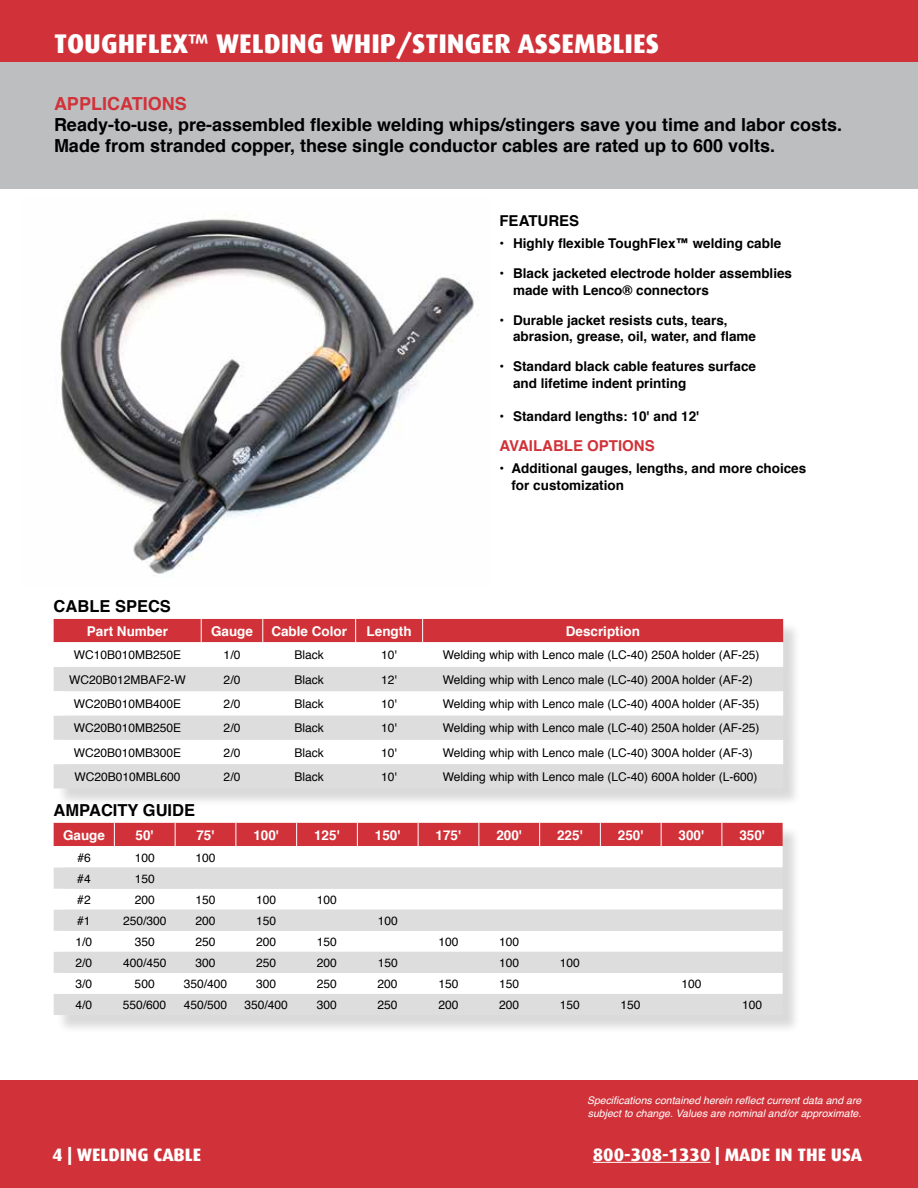
<style>
.page{position:relative;width:918px;height:1188px;background:#fff}
.page>*{position:absolute;margin:0;border:0;box-sizing:border-box;transform-origin:0 0}
.t1{font:800 27px "Dax";color:#fff}
.t2{font:700 18px/21px "Helvetica";color:#000}
.t3{font:800 18px "Dax";color:#fff}
.t4{font:700 18px "Helvetica";color:#d13239}
.t5{font:700 16.5px "Helvetica";color:#000}
.t6{font:700 15px "Helvetica";color:#d13239}
.t7{font:700 15px "Helvetica";color:#000}
.t8{font:700 13.5px/16.5px "Helvetica";color:#000}
.t9{font:700 13.5px "Helvetica";color:#fff}
.t10{font:12px "Helvetica";color:#000}
.t11{font:italic 10.5px/12.6px "Helvetica";color:#fff}
</style>
<div class="page">
<div style="left:0;top:51px;width:918px;height:138px;background:#bcbec0"></div>
<div style="left:0;top:0;width:918px;height:62px;background:#d13239"></div>
<div style="left:0;top:1080px;width:918px;height:108px;background:#d13239"></div>
<hr style="left:593px;top:1162px;width:118px;height:1px;background:#fff">
<img style="left:60px;top:214px;width:419px;height:362px">
<div style="left:56px;top:621px;width:746px;height:186px;background:#000;opacity:.15"></div>
<div style="left:54px;top:667px;width:729px;height:121px;background:#ddd"></div>
<svg style="left:54px;top:691px;width:729px;height:73px"></svg>
<svg style="left:54px;top:619px;width:729px;height:48px"></svg>
<hr style="left:54px;top:642px;width:147px;height:1px;background:#fff">
<hr style="left:201px;top:642px;width:62px;height:1px;background:#fff">
<hr style="left:263px;top:642px;width:93px;height:1px;background:#fff">
<hr style="left:356px;top:642px;width:67px;height:1px;background:#fff">
<hr style="left:423px;top:642px;width:360px;height:1px;background:#fff">
<div style="left:56px;top:825px;width:746px;height:209px;background:#000;opacity:.15"></div>
<svg style="left:54px;top:847px;width:729px;height:21px"></svg>
<svg style="left:54px;top:868px;width:729px;height:147px;fill:#ddd"></svg>
<svg style="left:54px;top:823px;width:729px;height:24px"></svg>
<h1 class="t1" style="left:54px;top:28px;width:607px">TOUGHFLEX™ WELDING WHIP/STINGER ASSEMBLIES</h1>
<h2 class="t4" style="left:54px;top:89px;width:134px">APPLICATIONS</h2>
<h2 class="t2" style="left:54px;top:114px;width:790px">Ready-to-use, pre-assembled flexible welding whips/stingers save you time and labor costs.<br>Made from stranded copper, these single conductor cables are rated up to 600 volts.</h2>
<h3 class="t5" style="left:54px;top:593px;width:119px">CABLE SPECS</h3>
<p class="t7" style="left:500px;top:208px;width:81px">FEATURES</p>
<p class="t8" style="left:500px;top:235px;width:283px">• Highly flexible ToughFlex™ welding cable</p>
<p class="t8" style="left:513px;top:265px;width:281px;text-indent:-14px">• Black jacketed electrode holder assemblies made with Lenco® connectors</p>
<p class="t8" style="left:513px;top:312px;width:245px;text-indent:-14px">• Durable jacket resists cuts, tears, abrasion, grease, oil, water, and flame</p>
<p class="t8" style="left:513px;top:358px;width:245px;text-indent:-14px">• Standard black cable features surface and lifetime indent printing</p>
<p class="t8" style="left:500px;top:408px;width:201px">• Standard lengths: 10' and 12'</p>
<p class="t6" style="left:500px;top:433px;width:157px">AVAILABLE OPTIONS</p>
<p class="t8" style="left:512px;top:460px;width:296px;text-indent:-12px">• Additional gauges, lengths, and more choices for customization</p>
<p class="t9" style="left:87px;top:620px;width:83px">Part Number</p>
<p class="t9" style="left:211px;top:620px;width:44px">Gauge</p>
<p class="t9" style="left:271px;top:620px;width:77px">Cable Color</p>
<p class="t9" style="left:367px;top:620px;width:46px">Length</p>
<p class="t9" style="left:566px;top:620px;width:76px">Description</p>
<p class="t10" style="left:74px;top:646px;width:109px">WC10B010MB250E</p>
<p class="t10" style="left:224px;top:646px;width:18px">1/0</p>
<p class="t10" style="left:295px;top:646px;width:31px">Black</p>
<p class="t10" style="left:381px;top:646px;width:17px">10'</p>
<p class="t10" style="left:443px;top:646px;width:318px">Welding whip with Lenco male (LC-40) 250A holder (AF-25)</p>
<p class="t10" style="left:69px;top:670px;width:118px">WC20B012MBAF2-W</p>
<p class="t10" style="left:224px;top:670px;width:18px">2/0</p>
<p class="t10" style="left:295px;top:670px;width:31px">Black</p>
<p class="t10" style="left:381px;top:670px;width:17px">12'</p>
<p class="t10" style="left:443px;top:670px;width:311px">Welding whip with Lenco male (LC-40) 200A holder (AF-2)</p>
<p class="t10" style="left:74px;top:694px;width:109px">WC20B010MB400E</p>
<p class="t10" style="left:224px;top:694px;width:18px">2/0</p>
<p class="t10" style="left:295px;top:694px;width:31px">Black</p>
<p class="t10" style="left:381px;top:694px;width:17px">10'</p>
<p class="t10" style="left:443px;top:694px;width:318px">Welding whip with Lenco male (LC-40) 400A holder (AF-35)</p>
<p class="t10" style="left:74px;top:719px;width:109px">WC20B010MB250E</p>
<p class="t10" style="left:224px;top:719px;width:18px">2/0</p>
<p class="t10" style="left:295px;top:719px;width:31px">Black</p>
<p class="t10" style="left:381px;top:719px;width:17px">10'</p>
<p class="t10" style="left:443px;top:719px;width:318px">Welding whip with Lenco male (LC-40) 250A holder (AF-25)</p>
<p class="t10" style="left:74px;top:743px;width:109px">WC20B010MB300E</p>
<p class="t10" style="left:224px;top:743px;width:18px">2/0</p>
<p class="t10" style="left:295px;top:743px;width:31px">Black</p>
<p class="t10" style="left:381px;top:743px;width:17px">10'</p>
<p class="t10" style="left:443px;top:743px;width:311px">Welding whip with Lenco male (LC-40) 300A holder (AF-3)</p>
<p class="t10" style="left:74px;top:767px;width:108px">WC20B010MBL600</p>
<p class="t10" style="left:224px;top:767px;width:18px">2/0</p>
<p class="t10" style="left:295px;top:767px;width:31px">Black</p>
<p class="t10" style="left:381px;top:767px;width:17px">10'</p>
<p class="t10" style="left:443px;top:767px;width:316px">Welding whip with Lenco male (LC-40) 600A holder (L-600)</p>
<h3 class="t5" style="left:54px;top:797px;width:143px">AMPACITY GUIDE</h3>
<p class="t9" style="left:63px;top:824px;width:44px">Gauge</p>
<p class="t9" style="left:136px;top:824px;width:20px">50'</p>
<p class="t9" style="left:196px;top:824px;width:20px">75'</p>
<p class="t9" style="left:253px;top:824px;width:27px">100'</p>
<p class="t9" style="left:314px;top:824px;width:27px">125'</p>
<p class="t9" style="left:375px;top:824px;width:27px">150'</p>
<p class="t9" style="left:436px;top:824px;width:27px">175'</p>
<p class="t9" style="left:496px;top:824px;width:27px">200'</p>
<p class="t9" style="left:557px;top:824px;width:27px">225'</p>
<p class="t9" style="left:618px;top:824px;width:27px">250'</p>
<p class="t9" style="left:679px;top:824px;width:27px">300'</p>
<p class="t9" style="left:739px;top:824px;width:27px">350'</p>
<p class="t10" style="left:77px;top:848px;width:15px">#6</p>
<p class="t10" style="left:135px;top:848px;width:22px">100</p>
<p class="t10" style="left:195px;top:848px;width:22px">100</p>
<p class="t10" style="left:77px;top:869px;width:15px">#4</p>
<p class="t10" style="left:135px;top:869px;width:22px">150</p>
<p class="t10" style="left:77px;top:890px;width:15px">#2</p>
<p class="t10" style="left:135px;top:890px;width:22px">200</p>
<p class="t10" style="left:195px;top:890px;width:22px">150</p>
<p class="t10" style="left:256px;top:890px;width:22px">100</p>
<p class="t10" style="left:317px;top:890px;width:22px">100</p>
<p class="t10" style="left:77px;top:911px;width:15px">#1</p>
<p class="t10" style="left:123px;top:911px;width:45px">250/300</p>
<p class="t10" style="left:195px;top:911px;width:22px">200</p>
<p class="t10" style="left:256px;top:911px;width:22px">150</p>
<p class="t10" style="left:378px;top:911px;width:22px">100</p>
<p class="t10" style="left:76px;top:932px;width:18px">1/0</p>
<p class="t10" style="left:135px;top:932px;width:22px">350</p>
<p class="t10" style="left:195px;top:932px;width:22px">250</p>
<p class="t10" style="left:256px;top:932px;width:22px">200</p>
<p class="t10" style="left:317px;top:932px;width:22px">150</p>
<p class="t10" style="left:438px;top:932px;width:22px">100</p>
<p class="t10" style="left:499px;top:932px;width:22px">100</p>
<p class="t10" style="left:76px;top:953px;width:18px">2/0</p>
<p class="t10" style="left:123px;top:953px;width:45px">400/450</p>
<p class="t10" style="left:195px;top:953px;width:22px">300</p>
<p class="t10" style="left:256px;top:953px;width:22px">250</p>
<p class="t10" style="left:317px;top:953px;width:22px">200</p>
<p class="t10" style="left:378px;top:953px;width:22px">150</p>
<p class="t10" style="left:499px;top:953px;width:22px">100</p>
<p class="t10" style="left:560px;top:953px;width:22px">100</p>
<p class="t10" style="left:76px;top:974px;width:18px">3/0</p>
<p class="t10" style="left:135px;top:974px;width:22px">500</p>
<p class="t10" style="left:184px;top:974px;width:45px">350/400</p>
<p class="t10" style="left:256px;top:974px;width:22px">300</p>
<p class="t10" style="left:317px;top:974px;width:22px">250</p>
<p class="t10" style="left:378px;top:974px;width:22px">200</p>
<p class="t10" style="left:438px;top:974px;width:22px">150</p>
<p class="t10" style="left:499px;top:974px;width:22px">150</p>
<p class="t10" style="left:681px;top:974px;width:22px">100</p>
<p class="t10" style="left:76px;top:996px;width:18px">4/0</p>
<p class="t10" style="left:123px;top:996px;width:45px">550/600</p>
<p class="t10" style="left:184px;top:996px;width:45px">450/500</p>
<p class="t10" style="left:244px;top:996px;width:45px">350/400</p>
<p class="t10" style="left:317px;top:996px;width:22px">300</p>
<p class="t10" style="left:378px;top:996px;width:22px">250</p>
<p class="t10" style="left:438px;top:996px;width:22px">200</p>
<p class="t10" style="left:499px;top:996px;width:22px">200</p>
<p class="t10" style="left:560px;top:996px;width:22px">150</p>
<p class="t10" style="left:621px;top:996px;width:22px">150</p>
<p class="t10" style="left:742px;top:996px;width:22px">100</p>
<p class="t11" style="left:587px;top:1095px;width:276px">Specifications contained herein reflect current data and are subject to change. Values are nominal and/or approximate.</p>
<h2 class="t3" style="left:52px;top:1145px;width:151px">4 | WELDING CABLE</h2>
<h2 class="t3" style="left:593px;top:1145px;width:271px">800-308-1330 | MADE IN THE USA</h2>
</div>
